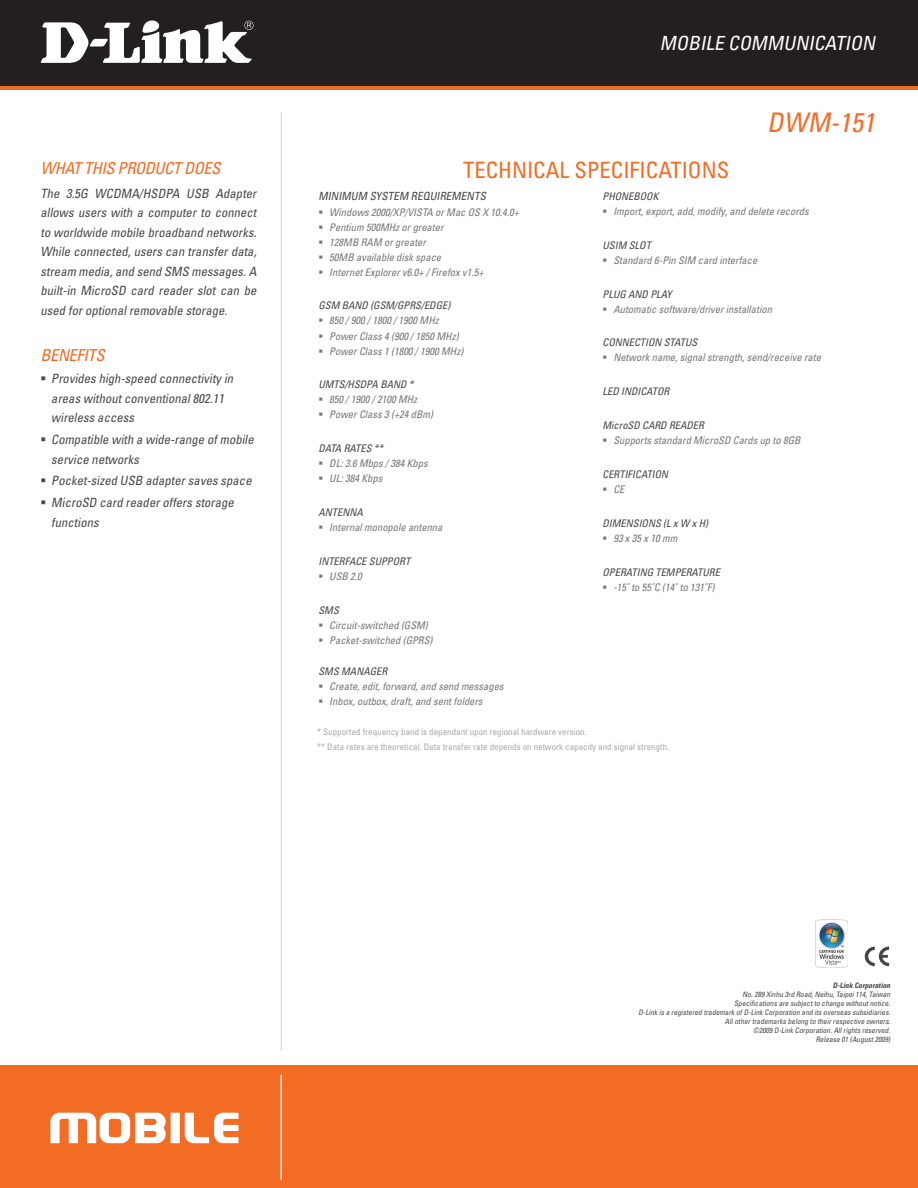
<style>
.page{position:relative;width:918px;height:1188px;background:#fff}
.page>*{position:absolute;margin:0;border:0;box-sizing:border-box;transform-origin:0 0}
.t1{font:italic condensed 27px "Univers";color:#f36c24}
.t2{font:condensed 22.5px "Univers";color:#f36c24}
.t3{font:italic condensed 19.5px "Univers";color:#fff}
.t4{font:italic condensed 16.5px "Univers";letter-spacing:-.025em;color:#f36c24}
.t5{font:italic condensed 12.75px/19.5px "Univers";letter-spacing:-.22em;color:#454647}
.t6{font:italic condensed 11.25px "Univers";color:#454647}
.t7{font:italic condensed 10.5px/15px "Univers";color:#757679}
.t8{font:italic condensed 10.5px "Univers";color:#454647}
.t9{font:italic condensed 10.5px "Univers";color:#757679}
.t10{font:italic condensed 10.5px "Univers";color:#454647}
.t11{font:condensed 9px/14.4px "Univers";color:#a8a9ad}
.t12{font:italic condensed 7.5px/9px "Univers";color:#454647;text-align:right}
.t13{font:italic 700 condensed 7.5px "Univers";color:#454647}
</style>
<div class="page">
<div style="left:0;top:1066px;width:918px;height:122px;background:#f36c24"></div>
<hr style="left:280px;top:1075px;width:2px;height:105px;background:#fff">
<div style="left:0;top:0;width:918px;height:89px;background:linear-gradient(to right,#f36c24,#f36c24)"></div>
<div style="left:0;top:0;width:918px;height:85px;background:#231f20"></div>
<svg style="left:41px;top:20px;width:213px;height:43px"></svg>
<svg style="left:50px;top:1113px;width:188px;height:30px"></svg>
<hr style="left:281px;top:112px;width:1px;height:939px;background:#dcdddf">
<svg style="left:865px;top:947px;width:24px;height:19px"></svg>
<img style="left:815px;top:920px;width:33px;height:47px">
<h3 class="t4" style="left:40px;top:158px;width:181px">WHAT THIS PRODUCT DOES</h3>
<p class="t5" style="left:40px;top:183px;width:220px;text-align:justify">The 3.5G WCDMA/HSDPA USB Adapter allows users with a computer to connect to worldwide mobile broadband networks.<br>While connected,users can transferdata, stream media,and send SMS messages.A built-in MicroSD card reader slot can be used foroptionalremovable storage.</p>
<h3 class="t4" style="left:40px;top:345px;width:66px">BENEFITS</h3>
<p class="t5" style="left:51px;top:369px;width:186px">Provides high-speed connectivity in areas withoutconventional802.11 wireless access</p>
<p class="t5" style="left:51px;top:430px;width:207px">Compatible with a wide-range ofmobile service networks</p>
<p class="t5" style="left:51px;top:470px;width:205px;line-height:21.9px">Pocket-sized USB adaptersaves space<br>MicroSD card readeroffers storage</p>
<p class="t5" style="left:51px;top:512px;width:52px">functions</p>
<h3 class="t3" style="left:660px;top:30px;width:107px">Mobile commu</h3>
<h3 class="t3" style="left:795px;top:30px;width:23px">nicati</h3>
<h3 class="t3" style="left:850px;top:30px;width:31px">on</h3>
<h1 class="t1" style="left:767px;top:105px;width:115px">DWM-151</h1>
<h2 class="t2" style="left:463px;top:156px;width:267px">TECHN ICAL SPECIFICATIONS</h2>
<p class="t6" style="left:318px;top:189px;width:171px">MIN IMUM SYSTEM REQUIREMENTS</p>
<p class="t7" style="left:329px;top:204px;width:191px">Windows 2000/XP/VISTA or Mac OS X 10.4.0+<br>Pentium 500MHz or greater<br>128MB RAM or greater<br>50MB available disk space<br>Internet Explorer v6.0+ / Firefox v1.5+</p>
<p class="t8" style="left:318px;top:299px;width:133px">GSM BAND (GSM/GPRS/EDGE)</p>
<p class="t7" style="left:329px;top:313px;width:136px">850 / 900 / 1800 / 1900 MHz<br>Power Class 4 (900 / 1850 MHz)<br>Power Class 1 (1800 / 1900 MHz)</p>
<p class="t8" style="left:318px;top:378px;width:97px">UMTS/HSDPA BAND *</p>
<p class="t7" style="left:329px;top:392px;width:105px">850 / 1900 / 2100 MHz<br>Power Class 3 (+24 dBm)</p>
<p class="t8" style="left:318px;top:442px;width:66px">DATA RATES **</p>
<p class="t7" style="left:329px;top:456px;width:100px">DL: 3.6 Mbps / 384 Kbps<br>UL: 384 Kbps</p>
<p class="t8" style="left:318px;top:506px;width:46px">ANTENNA</p>
<p class="t7" style="left:329px;top:520px;width:115px">Internal monopole antenna</p>
<p class="t8" style="left:318px;top:555px;width:93px">INTERFACE SUPPORT</p>
<p class="t7" style="left:329px;top:569px;width:34px">USB 2.0</p>
<p class="t8" style="left:318px;top:604px;width:22px">SMS</p>
<p class="t7" style="left:329px;top:618px;width:105px">Circuit-switched (GSM)<br>Packet-switched (GPRS)</p>
<p class="t8" style="left:318px;top:665px;width:70px">SMS MANAGER</p>
<p class="t7" style="left:329px;top:679px;width:176px">Create, edit, forward, and send messages<br>Inbox, outbox, draft, and sent folders</p>
<p class="t8" style="left:603px;top:189px;width:58px">PHONEBOOK</p>
<p class="t7" style="left:613px;top:203px;width:197px">Import, export, add, modify, and delete records</p>
<p class="t8" style="left:603px;top:238px;width:50px">USIM SLOT</p>
<p class="t7" style="left:613px;top:252px;width:146px">Standard 6-Pin SIM card interface</p>
<p class="t8" style="left:603px;top:287px;width:71px">PLUG AND PLAY</p>
<p class="t7" style="left:613px;top:301px;width:160px">Automatic software/driver installation</p>
<p class="t8" style="left:603px;top:336px;width:96px">CONNECTION STATUS</p>
<p class="t7" style="left:613px;top:350px;width:209px">Network name, signal strength, send/receive rate</p>
<p class="t8" style="left:603px;top:385px;width:68px">LED INDICATOR</p>
<p class="t8" style="left:603px;top:419px;width:53px">MicroSD Card</p>
<p class="t8" style="left:669px;top:419px;width:37px">READER</p>
<p class="t7" style="left:613px;top:433px;width:189px">Supports standard MicroSD Cards up to 8GB</p>
<p class="t10" style="left:603px;top:468px;width:60px">CERTIFICATION</p>
<p class="t7" style="left:613px;top:482px;width:13px">CE</p>
<p class="t8" style="left:603px;top:517px;width:107px">DIMENSIONS (L x W x H)</p>
<p class="t7" style="left:613px;top:531px;width:66px">93 x 35 x 10 mm</p>
<p class="t8" style="left:603px;top:565px;width:13px">Operating</p>
<p class="t8" style="left:655px;top:565px;width:13px">Temperature</p>
<p class="t9" style="left:613px;top:580px;width:105px">-15˚to 55˚C (14˚to 131˚F)</p>
<p class="t11" style="left:317px;top:725px;width:353px">* Supported frequency band is dependant upon regional hardware version.<br>** Data rates are theoretical. Data transfer rate depends on network capacity and signal strength.</p>
<p class="t13" style="left:833px;top:981px;width:61px">D-Link Corporation</p>
<p class="t12" style="left:638px;top:990px;width:255px">No.289 Xinhu 3rd Road,Neihu,Taipei114,Taiwan<br>Specifications are subjectto change withoutnotice.<br>D-Link is a registered trademark ofD-Link Corporation and its overseas subsidiaries.<br>Allothertrademarks belong to theirrespective owners.<br>©2009 D-Link Corporation.Allrights reserved.<br>Release 01 (August2009)</p>
</div>
